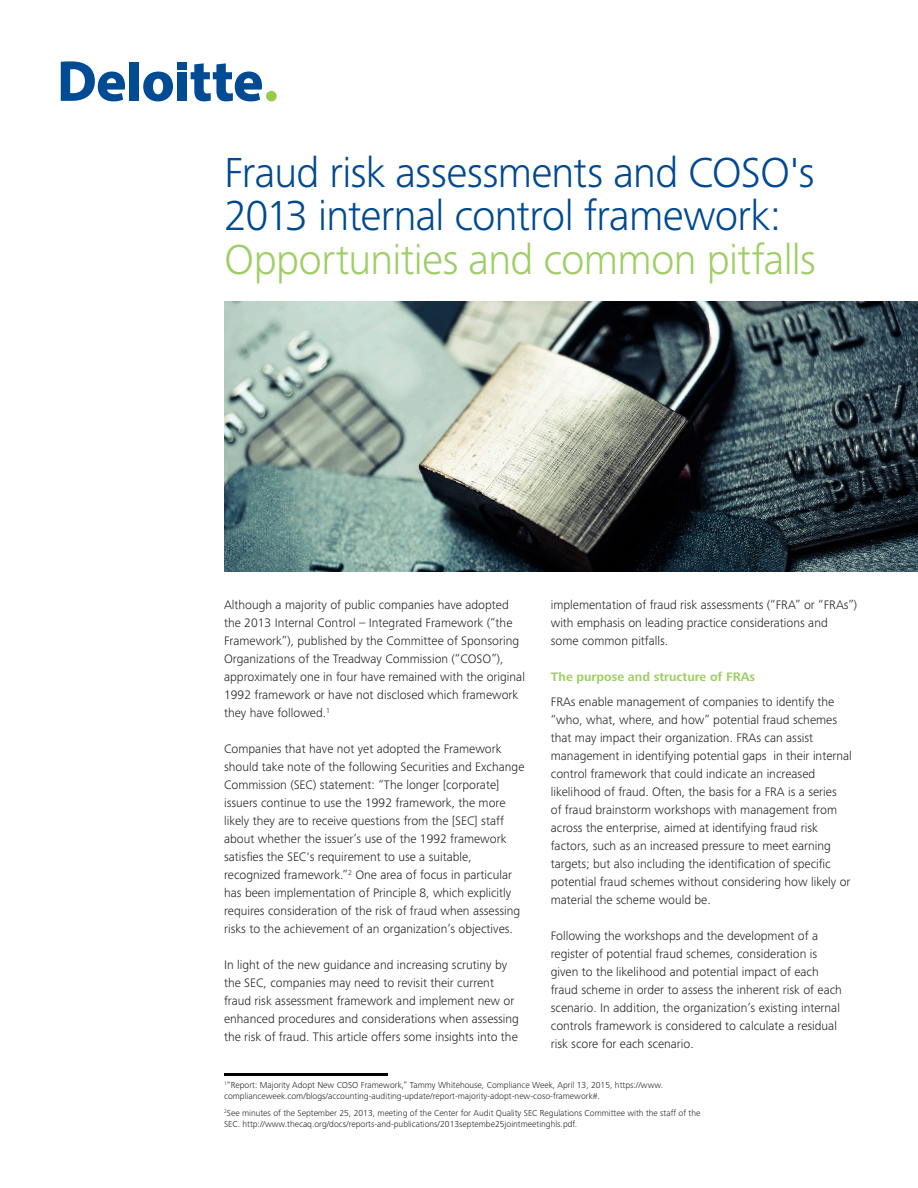
<style>
.page{position:relative;width:918px;height:1188px;background:#fff}
.page>*{position:absolute;margin:0;border:0;box-sizing:border-box;transform-origin:0 0}
.Head_style__Cover_he{font:300 43.5px/43.5px "Frutiger Next Pro";letter-spacing:-.015em;color:#014990}
.Body_copy{font:300 12.75px/18px "Frutiger Next Pro";color:#231f20}
.Subhead_style__B_sub{font:700 12.75px "Frutiger Next Pro";color:#9fce66}
.Body_copy-2{font:300 9px/10.8px "Frutiger Next Pro";color:#231f20}
.s1{color:#9fce66}
</style>
<div class="page">
<div style="left:129px;top:62px;width:10px;height:39px;background:#014a94"></div>
<svg style="left:143px;top:72px;width:30px;height:29px"></svg>
<div style="left:177px;top:72px;width:10px;height:29px;background:#014a94"></div>
<div style="left:177px;top:62px;width:10px;height:7px;background:#014a94"></div>
<svg style="left:191px;top:63px;width:71px;height:38px"></svg>
<div style="left:266px;top:91px;width:11px;height:10px;background:#97ca49;border-radius:50%"></div>
<svg style="left:61px;top:61px;width:64px;height:40px"></svg>
<img style="left:224px;top:301px;width:694px;height:271px">
<hr style="left:224px;top:1074px;width:163px;height:2px;background:#000">
<p class="Head_style__Cover_he" style="left:224px;top:150px;width:593px">Fraud risk assessments and COSO's<br>2013 internal control framework:<br><span class="s1">Opportunities and common pitfalls</span></p>
<p class="Body_copy" style="left:224px;top:596px;width:302px">Although a majority of public companies have adopted the 2013 Internal Control – Integrated Framework (“the Framework”), published by the Committee of Sponsoring Organizations of the Treadway Commission (“COSO”), approximately one in four have remained with the original 1992 framework or have not disclosed which framework they have followed.<sup>1</sup></p>
<p class="Body_copy" style="left:224px;top:740px;width:302px">Companies that have not yet adopted the Framework should take note of the following Securities and Exchange Commission (SEC) statement: “The longer [corporate] issuers continue to use the 1992 framework, the more likely they are to receive questions from the [SEC] staff about whether the issuer’s use of the 1992 framework satisfies the SEC's requirement to use a suitable, recognized framework.”<sup>2</sup> One area of focus in particular has been implementation of Principle 8, which explicitly requires consideration of the risk of fraud when assessing risks to the achievement of an organization’s objectives.</p>
<p class="Body_copy" style="left:224px;top:956px;width:296px">In light of the new guidance and increasing scrutiny by the SEC, companies may need to revisit their current fraud risk assessment framework and implement new or enhanced procedures and considerations when assessing the risk of fraud. This article offers some insights into the</p>
<p class="Body_copy" style="left:551px;top:596px;width:308px">implementation of fraud risk assessments (“FRA” or “FRAs”) with emphasis on leading practice considerations and some common pitfalls.</p>
<p class="Subhead_style__B_sub" style="left:551px;top:670px;width:206px">The purpose and structure of FRAs</p>
<p class="Body_copy" style="left:551px;top:693px;width:303px">FRAs enable management of companies to identify the “who, what, where, and how” potential fraud schemes that may impact their organization. FRAs can assist management in identifying potential gaps in their internal control framework that could indicate an increased likelihood of fraud. Often, the basis for a FRA is a series<br>of fraud brainstorm workshops with management from across the enterprise, aimed at identifying fraud risk factors, such as an increased pressure to meet earning targets; but also including the identification of specific potential fraud schemes without considering how likely or material the scheme would be.</p>
<p class="Body_copy" style="left:551px;top:927px;width:293px">Following the workshops and the development of a register of potential fraud schemes, consideration is given to the likelihood and potential impact of each fraud scheme in order to assess the inherent risk of each scenario. In addition, the organization’s existing internal controls framework is considered to calculate a residual risk score for each scenario.</p>
<p class="Body_copy-2" style="left:224px;top:1080px;width:440px"><sup>1</sup>“Report: Majority Adopt New COSO Framework,” Tammy Whitehouse, Compliance Week, April 13, 2015, https://www. complianceweek.com/blogs/accounting-auditing-update/report-majority-adopt-new-coso-framework#.</p>
<p class="Body_copy-2" style="left:224px;top:1108px;width:478px"><sup>2</sup>See minutes of the September 25, 2013, meeting of the Center for Audit Quality SEC Regulations Committee with the staff of the<br>SEC. http://www.thecaq.org/docs/reports-and-publications/2013septembe25jointmeetinghls.pdf.</p>
</div>
